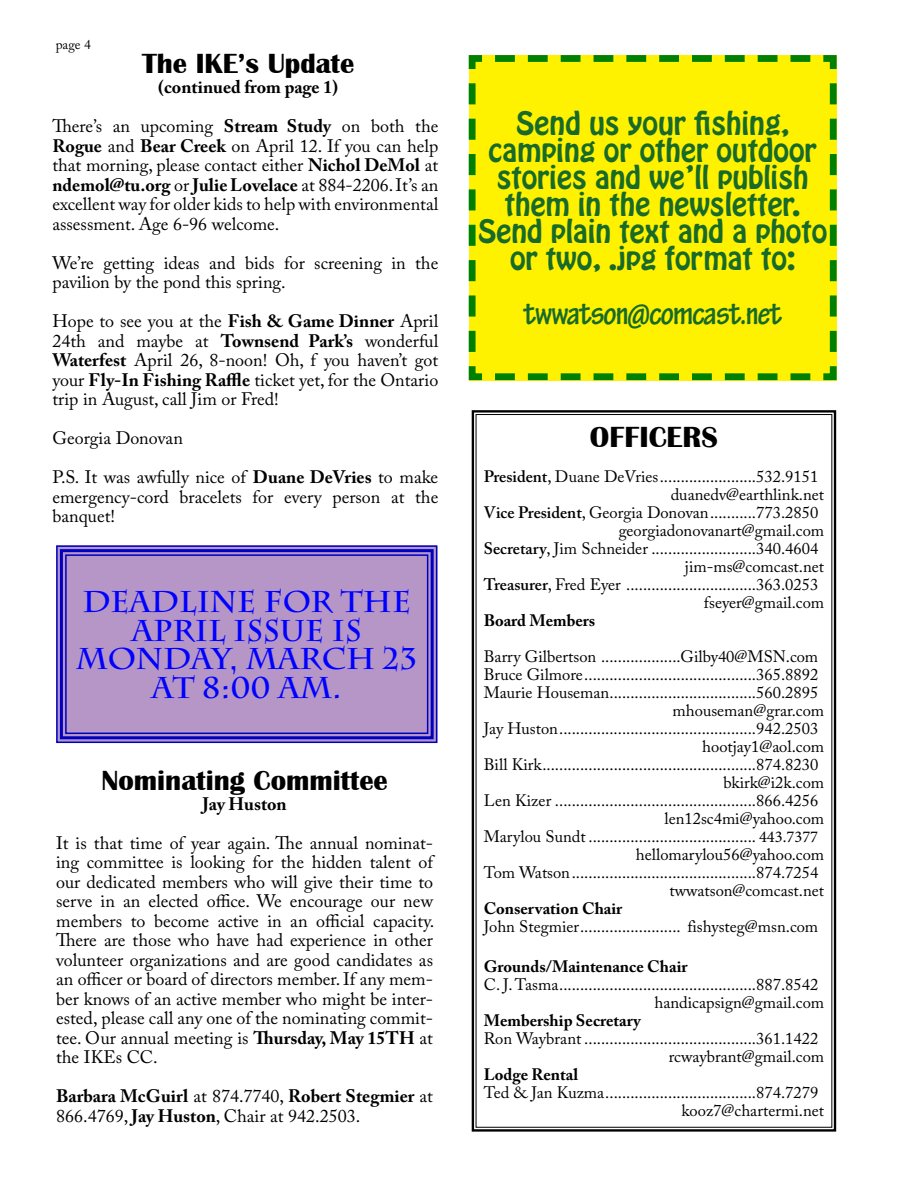
<style>
.page{position:relative;width:918px;height:1188px;background:#fff}
.page>*{position:absolute;margin:0;border:0;box-sizing:border-box;transform-origin:0 0}
.t1{font:700 condensed 35.7px "Tekton Pro";letter-spacing:-.04em;color:#186a29}
.t2{font:700 30px/28.5px "Charlemagne Std";color:#00f;text-align:center}
.t3{font:700 30px "Britannic";color:#000}
.t4{font:28.5px/27px "Hobo Std";color:#186a29;text-align:center}
.t5{font:700 28.5px "Britannic";color:#000}
.t6{font:18px/19.5px "Adobe Caslon Pro";color:#000}
.t7{font:700 18px "Adobe Caslon Pro";color:#000}
.t8{font:16.5px/18px "Adobe Caslon Pro";color:#000}
.t9{font:700 16.5px "Adobe Caslon Pro";color:#000}
.t10{font:13.5px "Adobe Caslon Pro";color:#000}
.s1{font-weight:700}
.s2{font-weight:600}
.s3{font-family:"Minion Pro"}
</style>
<div class="page">
<svg style="left:471px;top:410px;width:366px;height:722px"></svg>
<div style="left:56px;top:545px;width:382px;height:199px;background:#b696c6"></div>
<div style="left:60px;top:549px;width:374px;height:190px;border:3px solid #0000c0"></div>
<div style="left:65px;top:554px;width:363px;height:180px;border:2px solid #0000c0"></div>
<div style="left:468px;top:55px;width:369px;height:326px;background:#fff200"></div>
<p class="t10" style="left:56px;top:36px;width:37px">page 4</p>
<h3 class="t5" style="left:142px;top:48px;width:214px">The IKE’s Update</h3>
<p class="t7" style="left:158px;top:76px;width:181px">(continued from page 1)</p>
<p class="t6" style="left:52px;top:116px;width:387px;text-align:justify">There’s an upcoming <span class="s1">Stream Study</span> on both the <span class="s1">Rogue</span> and <span class="s1">Bear Creek</span> on April 12. If you can help that morning, please contact either <span class="s1">Nichol DeMol</span> at <span class="s1">ndemol@tu.org</span> or <span class="s1">Julie Lovelace</span> at 884-2206. It’s an excellent way for older kids to help with environmental assessment. Age 6-96 welcome.</p>
<p class="t6" style="left:52px;top:253px;width:387px">We’re getting ideas and bids for screening in the pavilion by the pond this spring.</p>
<p class="t6" style="left:52px;top:311px;width:387px;text-align:justify">Hope to see you at the <span class="s1">Fish &amp; Game Dinner</span> April 24th and maybe at <span class="s1">Townsend Park’s</span> wonderful <span class="s1">Waterfest</span> April 26, 8-noon! Oh, f you haven’t got your <span class="s1">Fly-In Fishing Raffle</span> ticket yet, for the Ontario trip in August, call Jim or Fred!</p>
<p class="t6" style="left:52px;top:418px;width:387px;line-height:39px">Georgia Donovan<br>P.S. It was awfully nice of <span class="s1">Duane DeVries</span> to make</p>
<p class="t6" style="left:52px;top:487px;width:387px">emergency-cord bracelets for every person at the banquet!</p>
<h2 class="t2" style="left:76px;top:588px;width:343px">DEADLINE FOR THE<br>APRIL ISSUE IS<br>MONDAY, MARCH 23<br>AT 8:00 AM.</h2>
<h3 class="t5" style="left:101px;top:765px;width:288px">Nominating Committee</h3>
<p class="t7" style="left:202px;top:793px;width:86px">Jay Huston</p>
<p class="t6" style="left:56px;top:833px;width:380px;text-align:justify">It is that time of year again. The annual nominat&shy;ing committee is looking for the hidden talent of our dedicated members who will give their time to serve in an elected office. We encourage our new members to become active in an official capacity.<br>There are those who have had experience in other volunteer organizations and are good candidates as an officer or board of directors member. If any mem&shy;ber knows of an active member who might be inter&shy;ested, please call any one of the nominating commit&shy;tee. Our annual meeting is <span class="s1">Thursday, May 15TH</span> at the IKEs CC.</p>
<p class="t6" style="left:56px;top:1086px;width:378px"><span class="s1">Barbara McGuirl</span> at 874.7740, <span class="s1">Robert Stegmier</span> at<br>866.4769, <span class="s1">Jay Huston</span>, Chair at 942.2503.</p>
<h3 class="t4" style="left:478px;top:111px;width:351px">Send us your fishing, camping or other outdoor stories and we’ll publish them in the newsletter.<br>Send plain text and a photo or two, .jpg format to:</h3>
<h1 class="t1" style="left:523px;top:292px;width:261px">twwatson@comcast.net</h1>
<h2 class="t3" style="left:590px;top:420px;width:130px">OFFICERS</h2>
<p class="t8" style="left:484px;top:467px;width:336px"><span class="s2">President</span>, Duane DeVries.......................532.9151</p>
<p class="t8" style="left:671px;top:485px;width:155px">duanedv@earthlink.net</p>
<p class="t8" style="left:484px;top:503px;width:336px"><span class="s2">Vice President</span>, Georgia Donovan...........773.2850</p>
<p class="t8" style="left:619px;top:521px;width:207px">georgiadonovanart@gmail.com</p>
<p class="t8" style="left:484px;top:539px;width:336px"><span class="s2">Secretary</span>, Jim Schneider .........................340.4604</p>
<p class="t8" style="left:685px;top:557px;width:141px">jim-ms@comcast.net</p>
<p class="t8" style="left:484px;top:575px;width:336px"><span class="s2">Treasurer</span>, Fred Eyer ...............................363.0253</p>
<p class="t8" style="left:704px;top:593px;width:122px">fseyer@gmail.com</p>
<p class="t9" style="left:484px;top:611px;width:113px">Board Members</p>
<p class="t8" style="left:484px;top:647px;width:336px">Barry Gilbertson ...................Gilby40@MSN.com</p>
<p class="t8" style="left:484px;top:665px;width:336px">Bruce Gilmore.........................................365.8892</p>
<p class="t8" style="left:484px;top:683px;width:336px">Maurie Houseman...................................560.2895</p>
<p class="t8" style="left:673px;top:701px;width:153px">mhouseman@grar.com</p>
<p class="t8" style="left:484px;top:719px;width:336px">Jay Huston...............................................942.2503</p>
<p class="t8" style="left:702px;top:737px;width:123px">hootjay1@aol.com</p>
<p class="t8" style="left:484px;top:755px;width:336px">Bill Kirk...................................................874.8230</p>
<p class="t8" style="left:723px;top:773px;width:102px">bkirk@i2k.com</p>
<p class="t8" style="left:484px;top:791px;width:336px">Len Kizer ................................................866.4256</p>
<p class="t8" style="left:665px;top:809px;width:161px">len12sc4mi@yahoo.com</p>
<p class="t8" style="left:484px;top:827px;width:336px">Marylou Sundt ........................................ <span class="s3">443.7377</span></p>
<p class="t8" style="left:636px;top:845px;width:190px">hellomarylou56@yahoo.com</p>
<p class="t8" style="left:484px;top:863px;width:336px">Tom Watson............................................874.7254</p>
<p class="t8" style="left:670px;top:881px;width:156px">twwatson@comcast.net</p>
<p class="t9" style="left:484px;top:899px;width:140px">Conservation Chair</p>
<p class="t8" style="left:484px;top:917px;width:336px">John Stegmier........................ fishysteg@msn.com</p>
<p class="t9" style="left:484px;top:956px;width:205px">Grounds/Maintenance Chair</p>
<p class="t8" style="left:655px;top:975px;width:171px;text-indent:-171px">C. J. Tasma...............................................887.8542 handicapsign@gmail.com</p>
<p class="t9" style="left:484px;top:1010px;width:159px">Membership Secretary</p>
<p class="t8" style="left:669px;top:1029px;width:157px;text-indent:-185px">Ron Waybrant .........................................361.1422 rcwaybrant@gmail.com</p>
<p class="t9" style="left:484px;top:1064px;width:96px">Lodge Rental</p>
<p class="t8" style="left:681px;top:1083px;width:144px;text-indent:-198px">Ted &amp; Jan Kuzma....................................874.7279 kooz7@chartermi.net</p>
</div>
